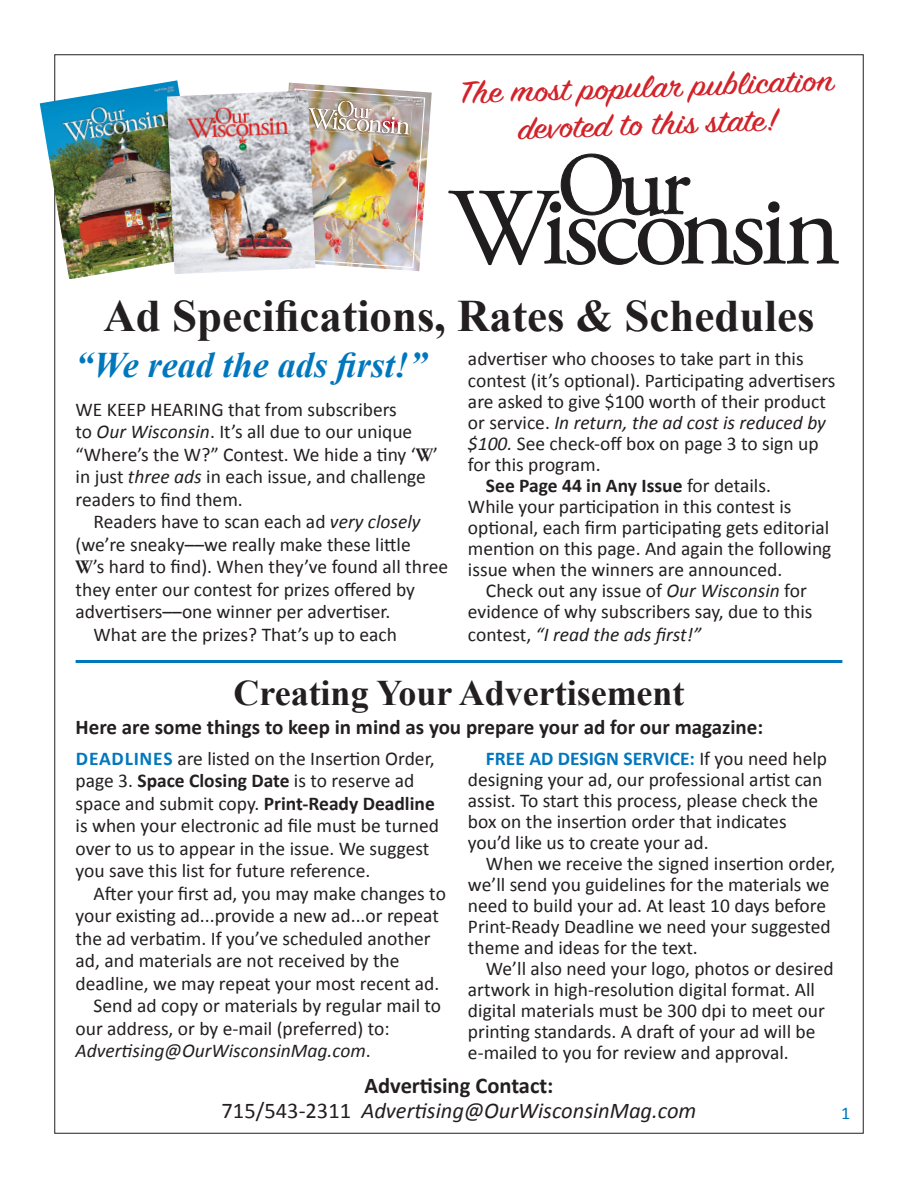
<style>
.page{position:relative;width:918px;height:1188px;background:#fff}
.page>*{position:absolute;margin:0;border:0;box-sizing:border-box;transform-origin:0 0}
.t1{font:700 45px "Times New Roman";color:#231f20}
.t2{font:700 36px "Times New Roman";color:#231f20}
.t3{font:italic 700 36px "Times New Roman";color:#0077bd}
.t4{font:34.5px/37.5px "Sign Painter House Script";color:#d1232a;text-align:center;scale:1.2 1}
.t5{font:italic 22.5px/25.5px "Calibri";color:#231f20;text-align:center}
.t6{font:700 21px "Calibri";color:#231f20}
.t7{font:19.5px/21px "Calibri";color:#231f20}
.t8{font:italic 19.5px "Calibri";color:#231f20}
.t9{font:700 19.5px "Calibri";color:#231f20}
.t10{font:18px "Calibri";color:#0077bd}
.t11{font:700 2.7px/3px "Frutiger";color:#fff;text-align:right}
.s1{font-style:italic}
.s2{font-family:"Garamond";font-weight:700}
.s3{font-style:normal}
.s4{font-weight:400}
.s5{font-weight:700;color:#0077bd}
.s6{font-weight:700}
.s7{font-weight:700;font-style:normal}
</style>
<div class="page">
<svg style="left:448px;top:154px;width:391px;height:111px"></svg>
<hr style="left:76px;top:660px;width:766px;height:3px;background:#0077bd">
<img style="left:288px;top:83px;width:144px;height:188px">
<img style="left:40px;top:80px;width:139px;height:199px">
<img style="left:167px;top:90px;width:149px;height:184px">
<p class="t11" style="left:396px;top:98px;width:28px;rotate:4deg">February/March 2021 $5.00</p>
<h3 class="t4" style="left:460px;top:77px;width:302px;rotate:-2deg">The most pop ular publication devoted to this state!</h3>
<h1 class="t1" style="left:103px;top:285px;width:713px">Ad Specifications, Rates &amp; Schedules</h1>
<h2 class="t3" style="left:76px;top:340px;width:353px">“We read the ads first!”</h2>
<p class="t7" style="left:76px;top:398px;width:364px;line-height:22.5px">WE KEEP HEARING that from subscribers<br>to <span class="s1">Our Wisconsin</span>. It’s all due to our unique “Where’s the W?” Contest. We hide a tiny ‘<span class="s2">W</span>’ in just <span class="s1">three ads</span> in each issue, and challenge readers to find them.</p>
<p class="t7" style="left:94px;top:511px;width:328px">Readers have to scan each ad <span class="s1">very closely</span></p>
<p class="t7" style="left:76px;top:534px;width:337px">(we’re sneaky––we really make these little</p>
<p class="t7" style="left:76px;top:556px;width:374px"><span class="s2">W</span>’s hard to find). When they’ve found all three</p>
<p class="t7" style="left:76px;top:579px;width:341px">they enter our contest for prizes offered by</p>
<p class="t7" style="left:76px;top:601px;width:316px">advertisers––one winner per advertiser.</p>
<p class="t7" style="left:94px;top:624px;width:305px">What are the prizes? That’s up to each</p>
<p class="t7" style="left:468px;top:348px;width:337px">advertiser who chooses to take part in this</p>
<p class="t7" style="left:468px;top:370px;width:369px">contest (it’s optional). Participating advertisers</p>
<p class="t7" style="left:468px;top:391px;width:359px">are asked to give $100 worth of their product</p>
<p class="t8" style="left:468px;top:409px;width:360px"><span class="s3">or service.</span> In return, the ad cost is reduced by</p>
<p class="t7" style="left:468px;top:433px;width:352px"><span class="s1">$100.</span> See check-off box on page 3 to sign up</p>
<p class="t7" style="left:468px;top:454px;width:134px">for this program.</p>
<p class="t9" style="left:486px;top:473px;width:286px">See Page 44 in Any Issue <span class="s4">for details.</span></p>
<p class="t7" style="left:468px;top:496px;width:325px">While your participation in this contest is</p>
<p class="t7" style="left:468px;top:517px;width:363px">optional, each firm participating gets editorial</p>
<p class="t7" style="left:468px;top:538px;width:365px">mention on this page. And again the following</p>
<p class="t7" style="left:468px;top:559px;width:316px">issue when the winners are announced.</p>
<p class="t7" style="left:486px;top:580px;width:322px">Check out any issue of <span class="s1">Our Wisconsin</span> for</p>
<p class="t7" style="left:468px;top:601px;width:346px">evidence of why subscribers say, due to this</p>
<p class="t8" style="left:468px;top:621px;width:235px"><span class="s3">contest,</span> “I read the ads first!”</p>
<h2 class="t2" style="left:233px;top:668px;width:453px">Creating Your Advertisement</h2>
<p class="t6" style="left:76px;top:713px;width:689px">Here are some things to keep in mind as you prepare your ad for our magazine:</p>
<p class="t7" style="left:76px;top:747px;width:365px;line-height:22.5px"><span class="s5">DEADLINES</span> are listed on the Insertion Order, page 3. <span class="s6">Space Closing Date</span> is to reserve ad space and submit copy. <span class="s6">Print-Ready Deadline </span>is when your electronic ad file must be turned over to us to appear in the issue. We suggest you save this list for future reference.</p>
<p class="t7" style="left:94px;top:883px;width:354px">After your first ad, you may make changes to</p>
<p class="t7" style="left:76px;top:905px;width:365px">your existing ad...provide a new ad...or repeat</p>
<p class="t7" style="left:76px;top:928px;width:357px">the ad verbatim. If you’ve scheduled another</p>
<p class="t7" style="left:76px;top:950px;width:325px">ad, and materials are not received by the</p>
<p class="t7" style="left:76px;top:973px;width:365px">deadline, we may repeat your most recent ad.</p>
<p class="t7" style="left:94px;top:995px;width:349px">Send ad copy or materials by regular mail to</p>
<p class="t7" style="left:76px;top:1018px;width:316px">our address, or by e-mail (preferred) to:</p>
<p class="t8" style="left:76px;top:1037px;width:297px">Advertising@OurWisconsinMag.com<span class="s3">.</span></p>
<p class="t7" style="left:468px;top:748px;width:361px;text-indent:18px"><span class="s5">FREE AD DESIGN SERVICE:</span> If you need help designing your ad, our professional artist can assist. To start this process, please check the box on the insertion order that indicates you’d like us to create your ad.</p>
<p class="t7" style="left:468px;top:853px;width:369px;text-indent:18px">When we receive the signed insertion order, we’ll send you guidelines for the materials we need to build your ad. At least 10 days before Print-Ready Deadline we need your suggested theme and ideas for the text.</p>
<p class="t7" style="left:468px;top:958px;width:367px;text-indent:18px">We’ll also need your logo, photos or desired artwork in high-resolution digital format. All digital materials must be 300 dpi to meet our printing standards. A draft of your ad will be e-mailed to you for review and approval.</p>
<p class="t5" style="left:222px;top:1072px;width:476px"><span class="s7">Advertising Contact:<br></span><span class="s3">715/543-2311</span> Advertising@OurWisconsinMag.com</p>
<p class="t10" style="left:841px;top:1102px;width:11px">1</p>
</div>
